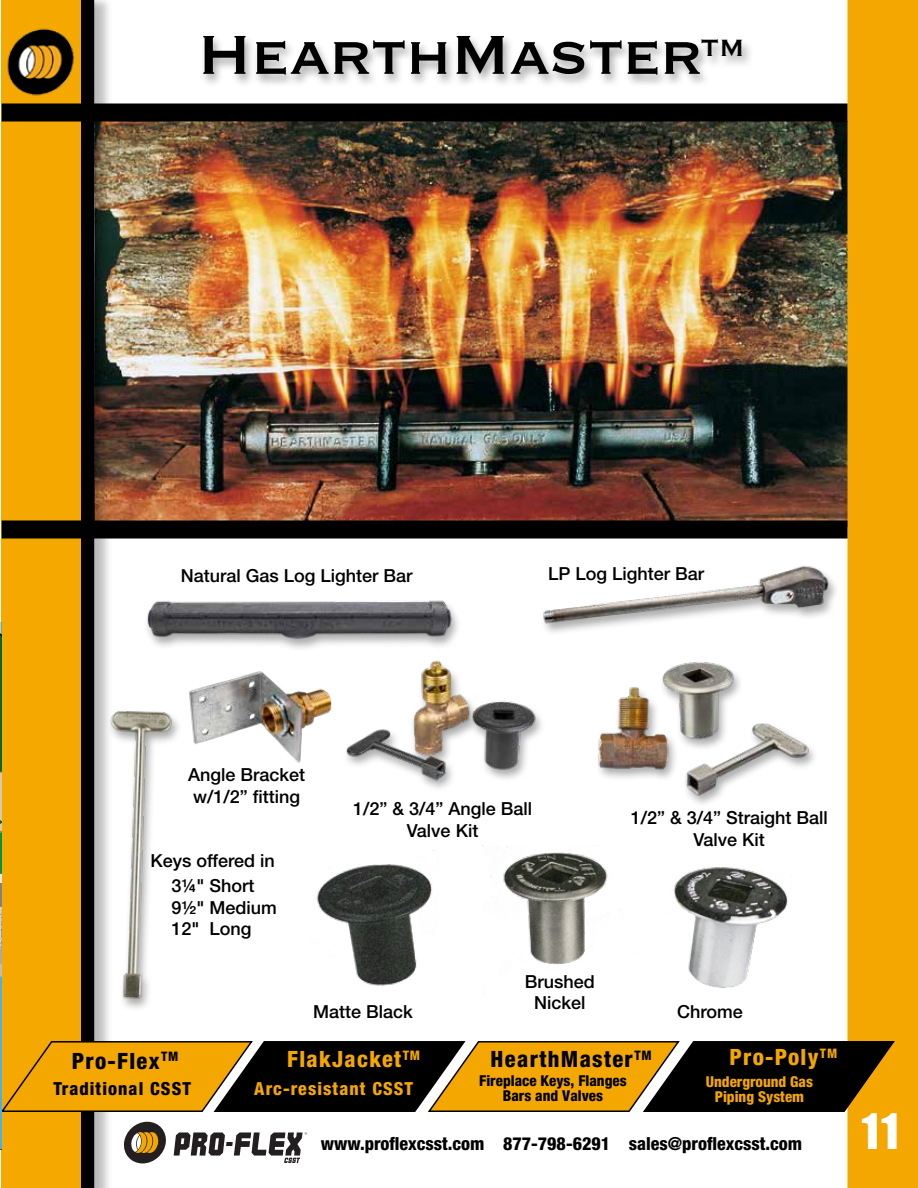
<style>
.page{position:relative;width:918px;height:1188px;background:#fff}
.page>*{position:absolute;margin:0;border:0;box-sizing:border-box;transform-origin:0 0}
.t1{font:72px "Copperplate";letter-spacing:-.02em;color:#000}
.t2{font:45px "Impact";color:#fff}
.t3{font:30.6px "Copperplate";color:#000}
.t4{font:800 condensed 22.5px "Helvetica Neue LT Std";letter-spacing:.06em;color:#000}
.t5{font:800 condensed 22.5px "Helvetica Neue LT Std";letter-spacing:.06em;color:#f4a700}
.t6{font:500 18px/21.6px "Helvetica Neue LT Std";color:#000;text-align:center}
.t7{font:800 condensed 18px "Helvetica Neue LT Std";color:#000}
.t8{font:800 condensed 18px "Helvetica Neue LT Std";letter-spacing:.06em;color:#f4a700}
.t9{font:800 condensed 18px "Helvetica Neue LT Std";letter-spacing:.06em;color:#000}
.t10{font:800 condensed 15px/15px "Helvetica Neue LT Std";color:#000;text-align:center}
.t11{font:800 condensed 15px/15px "Helvetica Neue LT Std";color:#f4a700;text-align:center}
</style>
<div class="page">
<img style="left:113px;top:122px;width:735px;height:398px">
<div style="left:848px;top:0;width:70px;height:1188px;background:#f4a700"></div>
<div style="left:25px;top:0;width:88px;height:1188px;background:#000;opacity:.25"></div>
<div style="left:3px;top:0;width:96px;height:1188px;background:#000;opacity:.31"></div>
<div style="left:1px;top:0;width:79px;height:1188px;background:#f4a800"></div>
<div style="left:2px;top:104px;width:845px;height:17px;background:#000"></div>
<div style="left:2px;top:104px;width:846px;height:18px;border:2px solid #000"></div>
<div style="left:2px;top:521px;width:845px;height:17px;background:#000"></div>
<div style="left:2px;top:520px;width:846px;height:18px;border:2px solid #000"></div>
<div style="left:200px;top:34px;width:554px;height:54px;background:#000;opacity:.34"></div>
<div style="left:540px;top:565px;width:300px;height:71px;background:#000;opacity:.34"></div>
<img style="left:540px;top:565px;width:291px;height:57px">
<img style="left:147px;top:600px;width:311px;height:22px">
<img style="left:7px;top:20px;width:106px;height:83px">
<svg style="left:0;top:622px;width:895px;height:541px"></svg>
<img style="left:185px;top:667px;width:157px;height:101px">
<h1 class="t1" style="left:196px;top:7px;width:508px">HearthMaster</h1>
<h3 class="t3" style="left:700px;top:28px;width:46px">TM</h3>
<p class="t6" style="left:181px;top:565px;width:233px">Natural Gas Log Lighter Bar</p>
<p class="t6" style="left:548px;top:563px;width:158px">LP Log Lighter Bar</p>
<p class="t6" style="left:188px;top:764px;width:119px;text-align:left">Angle Bracket w/1/2” fitting</p>
<p class="t6" style="left:150px;top:847px;width:126px;line-height:25.5px">Keys offered in<br>3¼" Short</p>
<p class="t6" style="left:172px;top:896px;width:107px;text-align:left">9½" Medium<br>12" Long</p>
<p class="t6" style="left:353px;top:798px;width:181px">1/2” &amp; 3/4” Angle Ball<br>Valve Kit</p>
<p class="t6" style="left:631px;top:807px;width:199px">1/2” &amp; 3/4” Straight Ball<br>Valve Kit</p>
<p class="t6" style="left:313px;top:1001px;width:101px">Matte Black</p>
<p class="t6" style="left:525px;top:970px;width:72px">Brushed<br>Nickel</p>
<p class="t6" style="left:677px;top:1001px;width:67px">Chrome</p>
<p class="t4" style="left:72px;top:1047px;width:108px">Pro-Flex<sup>TM</sup></p>
<p class="t9" style="left:53px;top:1077px;width:139px">Traditional CSST</p>
<p class="t5" style="left:287px;top:1045px;width:134px">FlakJacket<sup>TM</sup></p>
<p class="t8" style="left:254px;top:1077px;width:160px">Arc-resistant CSST</p>
<p class="t4" style="left:491px;top:1045px;width:162px">HearthMaster<sup>TM</sup></p>
<p class="t10" style="left:479px;top:1073px;width:149px">Fireplace Keys, Flanges<br>Bars and Valves</p>
<p class="t5" style="left:729px;top:1044px;width:109px">Pro-Poly<sup>TM</sup></p>
<p class="t11" style="left:706px;top:1074px;width:109px">Underground Gas<br>Piping System</p>
<p class="t7" style="left:321px;top:1133px;width:483px">www.proflexcsst.com 877-798-6291 sales@proflexcsst.com</p>
<h2 class="t2" style="left:862px;top:1096px;width:38px">11</h2>
</div>
